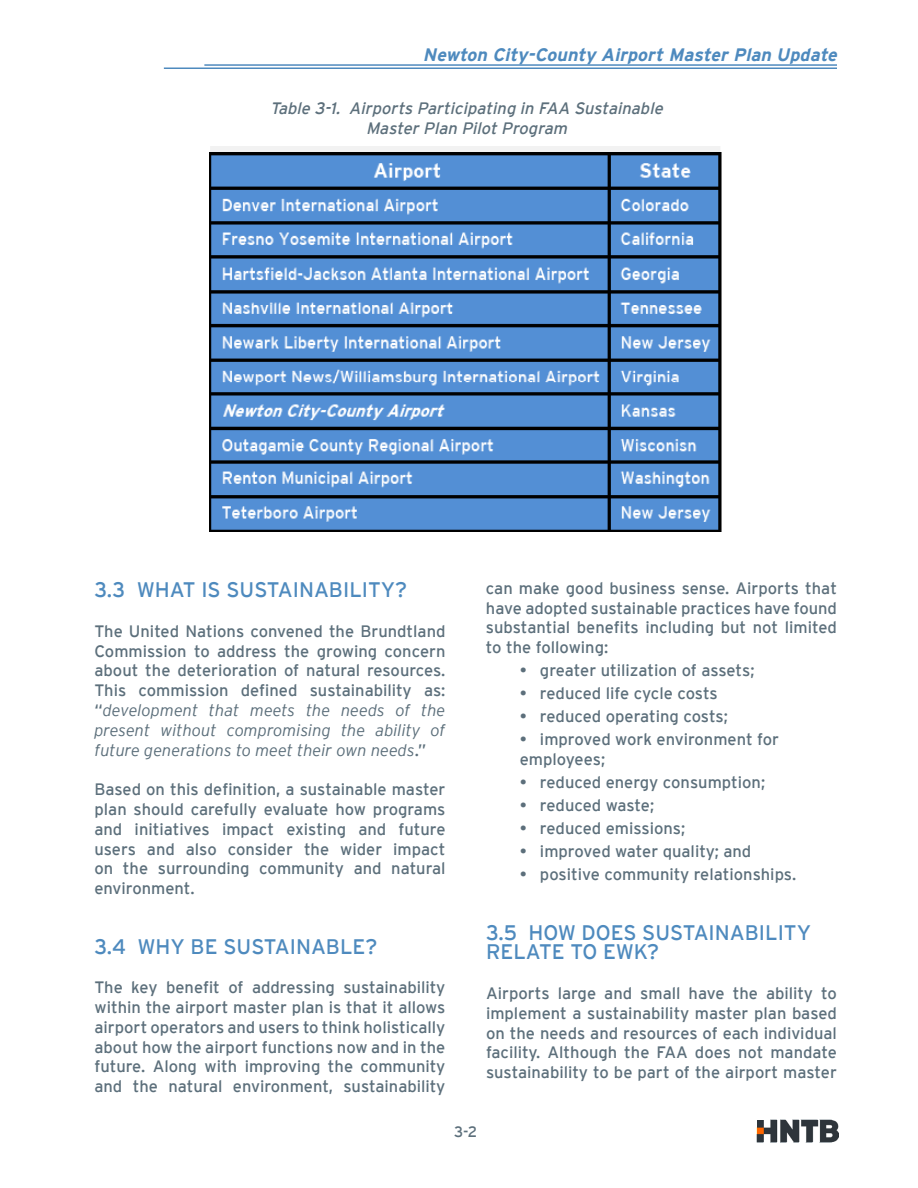
<style>
.page{position:relative;width:918px;height:1188px;background:#fff}
.page>*{position:absolute;margin:0;border:0;box-sizing:border-box;transform-origin:0 0}
.t1{font:21px/19.8px "Interstate";color:#4e8abe}
.t2{font:italic 700 18px "Interstate";color:#4e8abe}
.t3{font:16.5px/19.8px "Interstate";color:#5c6f7b;text-align:justify}
.t4{font:italic 300 16.5px/19.8px "Interstate";color:#5c6f7b;text-align:justify}
.t5{font:italic 16.5px/19.8px "Interstate";color:#5c6f7b;text-align:center}
.t6{font:15px "Interstate";color:#5c6f7b}
.s1{font-weight:400;font-style:normal}
</style>
<div class="page">
<hr style="left:204px;top:64px;width:633px;height:2px;background:#4e8abe">
<hr style="left:164px;top:68px;width:673px;height:1px;background:#4e8abe">
<img style="left:757px;top:1120px;width:81px;height:22px">
<img style="left:210px;top:146px;width:512px;height:386px">
<p class="t2" style="left:423px;top:44px;width:420px">Newton City-County Airport MasterPlan Update</p>
<p class="t5" style="left:270px;top:99px;width:398px">Table 3-1. Airports Participating in FAA Sustainable<br>MasterPlan PilotProgram</p>
<h3 class="t1" style="left:94px;top:580px;width:314px">3.3 WHAT IS SUSTAINABILITY?</h3>
<p class="t3" style="left:94px;top:621px;width:353px">The United Nations convened the Brundtland Commission to address the growing concern about the deterioration of natural resources.</p>
<p class="t3" style="left:94px;top:680px;width:353px">This commission defined sustainability as:</p>
<p class="t4" style="left:94px;top:700px;width:353px"><span class="s1">“</span>development that meets the needs of the present without compromising the ability of future generations to meet their own needs<span class="s1">.”</span></p>
<p class="t3" style="left:94px;top:779px;width:352px">Based on this definition, a sustainable master</p>
<p class="t3" style="left:94px;top:799px;width:352px">plan should carefully evaluate how programs and initiatives impact existing and future users and also consider the wider impact on the surrounding community and natural environment.</p>
<h3 class="t1" style="left:94px;top:936px;width:285px">3.4 WHY BE SUSTAINABLE?</h3>
<p class="t3" style="left:94px;top:977px;width:352px">The key benefit of addressing sustainability</p>
<p class="t3" style="left:94px;top:997px;width:353px">within the airport master plan is that it allows airport operators and users to think holistically about how the airport functions now and in the future. Along with improving the community and the natural environment, sustainability</p>
<p class="t3" style="left:486px;top:578px;width:353px">can make good business sense. Airports that have adopted sustainable practices have found</p>
<p class="t3" style="left:486px;top:617px;width:353px">substantial benefits including but not limited</p>
<p class="t3" style="left:486px;top:637px;width:124px">to the following:</p>
<p class="t3" style="left:520px;top:660px;width:236px">• greater utilization of assets;</p>
<p class="t3" style="left:520px;top:683px;width:200px">• reduced life cycle costs</p>
<p class="t3" style="left:520px;top:706px;width:210px">• reduced operating costs;</p>
<p class="t3" style="left:520px;top:729px;width:261px">• improved work environment for employees;</p>
<p class="t3" style="left:520px;top:772px;width:247px">• reduced energy consumption;</p>
<p class="t3" style="left:520px;top:795px;width:136px">• reduced waste;</p>
<p class="t3" style="left:520px;top:818px;width:167px">• reduced emissions;</p>
<p class="t3" style="left:520px;top:841px;width:233px">• improved water quality; and</p>
<p class="t3" style="left:520px;top:864px;width:278px">• positive community relationships.</p>
<h3 class="t1" style="left:486px;top:922px;width:327px">3.5 HOW DOES SUSTAINABILITY<br>RELATE TO EWK?</h3>
<p class="t3" style="left:486px;top:983px;width:353px">Airports large and small have the ability to implement a sustainability master plan based on the needs and resources of each individual facility. Although the FAA does not mandate sustainability to be part of the airport master</p>
<p class="t6" style="left:454px;top:1123px;width:25px">3-2</p>
</div>
